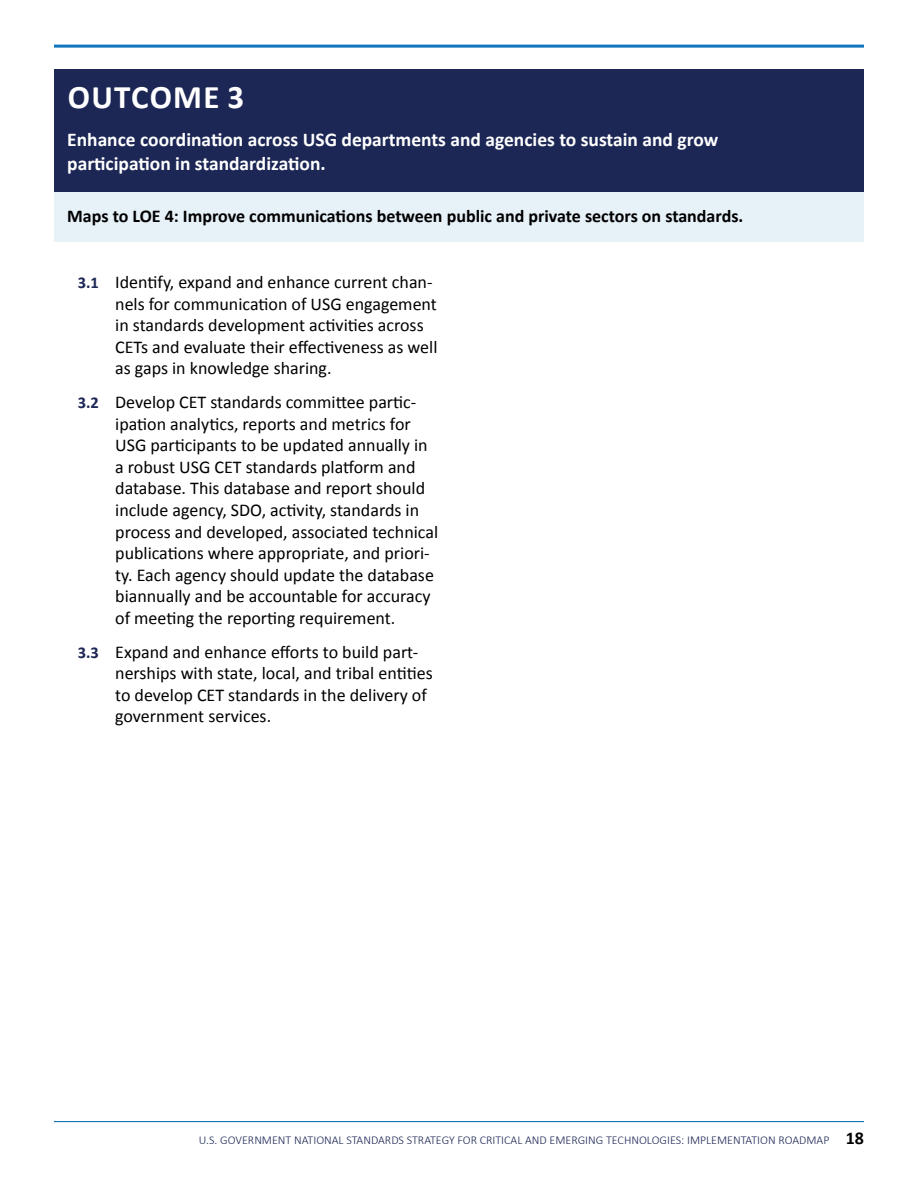
<style>
.page{position:relative;width:918px;height:1188px;background:#fff}
.page>*{position:absolute;margin:0;border:0;box-sizing:border-box;transform-origin:0 0}
._1__Header_White{font:700 33px "Calibri";letter-spacing:.04em;color:#fff}
._4__Sub_Subhead_White_Bold_13_pt{font:700 19.5px/24px "Calibri";color:#fff}
.t1{font:18px/21.6px "Calibri";color:#000}
._4__Sub_Sub_Subhead{font:700 18px "Calibri";color:#000}
.t2{font:300 12px "Calibri";color:#1c2755}
.s1{font-weight:700;font-size:16.5px;color:#1c2755}
.s2{font-weight:700;font-size:18px;color:#000}
</style>
<div class="page">
<hr style="left:54px;top:45px;width:810px;height:3px;background:#0f75bc">
<hr style="left:54px;top:1121px;width:810px;height:1px;background:#0f75bc">
<div style="left:54px;top:69px;width:810px;height:123px;background:#1c2755"></div>
<div style="left:54px;top:192px;width:810px;height:50px;background:#e7f1f8"></div>
<p class="_1__Header_White" style="left:68px;top:76px;width:178px">OUTCOME 3</p>
<p class="_4__Sub_Subhead_White_Bold_13_pt" style="left:67px;top:127px;width:653px">Enhance coordination across USG departments and agencies to sustain and grow participation in standardization.</p>
<p class="_4__Sub_Sub_Subhead" style="left:67px;top:204px;width:678px">Maps to LOE 4: Improve communications between public and private sectors on standards.</p>
<p class="t1" style="left:115px;top:271px;width:324px;text-indent:-38px"><span class="s1">3.1</span> Identify, expand and enhance current chan&shy;nels for communication of USG engagement in standards development activities across CETs and evaluate their effectiveness as well as gaps in knowledge sharing.</p>
<p class="t1" style="left:115px;top:391px;width:324px;text-indent:-38px"><span class="s1">3.2</span> Develop CET standards committee partic&shy;ipation analytics, reports and metrics for USG participants to be updated annually in a robust USG CET standards platform and database. This database and report should include agency, SDO, activity, standards in process and developed, associated technical publications where appropriate, and priori&shy;ty. Each agency should update the database biannually and be accountable for accuracy of meeting the reporting requirement.</p>
<p class="t1" style="left:115px;top:641px;width:319px;text-indent:-38px"><span class="s1">3.3</span> Expand and enhance efforts to build part&shy;nerships with state, local, and tribal entities to develop CET standards in the delivery of government services.</p>
<p class="t2" style="left:199px;top:1133px;width:667px">U.S. GOVERNMENT NATIONAL STANDARDS STRATEGY FOR CRITICAL AND EMERGING TECHNOLOGIES: IMPLEMENTATION ROADMAP <span class="s2">18</span></p>
</div>
